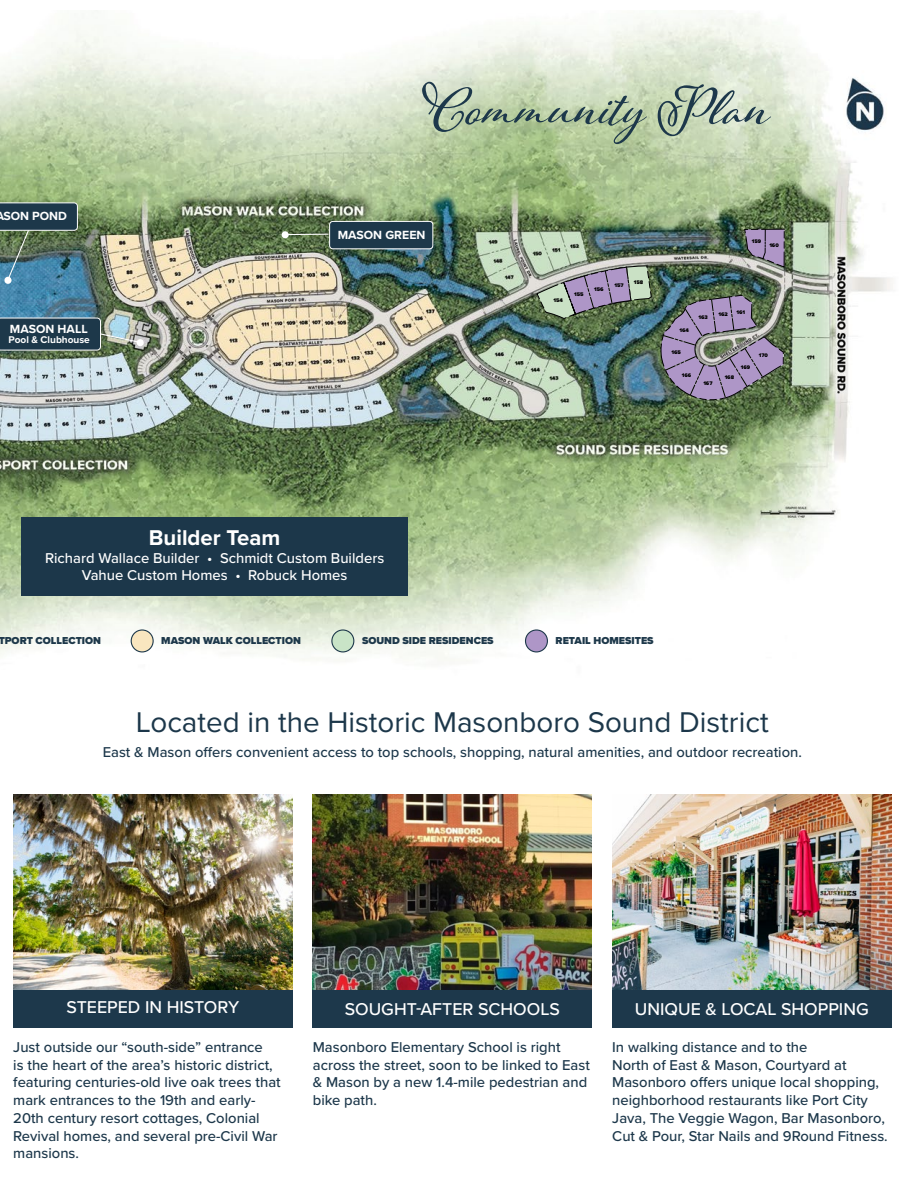
<style>
.page{position:relative;width:918px;height:1188px;background:#fff}
.page>*{position:absolute;margin:0;border:0;box-sizing:border-box;transform-origin:0 0}
.t1{font:700 66.45px "Adorn S Pomander";color:#1d384b}
.t2{font:29.55px "Proxima Nova";color:#1c374a}
.t3{font:700 22.2px "Proxima Nova";color:#fff}
.t4{font:500 17.7px "Proxima Nova";color:#fff}
.t5{font:500 14.85px/17.7px "Proxima Nova";color:#1c374a}
.t6{font:500 14.85px/17.7px "Proxima Nova";color:#fff;text-align:center}
.t7{font:700 12.3px "Proxima Nova";color:#fff}
.t8{font:900 10.5px "Proxima Nova";color:#1d384a}
.t9{font:700 10.05px "Proxima Nova";color:#fff}
.t10{font:900 5.4px "Proxima Nova";color:#010101}
</style>
<div class="page">
<img style="left:0;top:10px;width:893px;height:651px">
<svg style="left:0;top:318px;width:144px;height:33px;background:#4a616a"></svg>
<img style="left:0;top:202px;width:78px;height:82px">
<hr style="left:286px;top:234px;width:42px;height:1px;background:#fff">
<svg style="left:281px;top:231px;width:8px;height:8px"></svg>
<div style="left:330px;top:221px;width:103px;height:28px;background:#1d384a;border-radius:3px"></div>
<div style="left:329px;top:221px;width:104px;height:28px;border:1px solid #fff;border-radius:3px"></div>
<svg style="left:537px;top:265px;width:115px;height:54px;background:#969a99"></svg>
<svg style="left:744px;top:229px;width:41px;height:38px;background:#9a8aa8"></svg>
<img style="left:661px;top:295px;width:123px;height:105px">
<div style="left:131px;top:630px;width:22px;height:22px;background:#f9e6bf;border-radius:50%"></div>
<div style="left:131px;top:629px;width:23px;height:23px;border:1px solid #1d384a;border-radius:50%"></div>
<div style="left:332px;top:630px;width:22px;height:22px;background:#c9e4c7;border-radius:50%"></div>
<div style="left:331px;top:629px;width:23px;height:23px;border:1px solid #1d384a;border-radius:50%"></div>
<div style="left:526px;top:630px;width:21px;height:22px;background:#ae96c7;border-radius:50%"></div>
<div style="left:525px;top:629px;width:23px;height:23px;border:1px solid #1d384a;border-radius:50%"></div>
<img style="left:13px;top:795px;width:279px;height:195px">
<div style="left:13px;top:990px;width:279px;height:38px;background:#1d384b"></div>
<img style="left:612px;top:795px;width:279px;height:195px">
<div style="left:612px;top:990px;width:279px;height:38px;background:#1d384b"></div>
<img style="left:313px;top:795px;width:279px;height:195px">
<div style="left:313px;top:990px;width:279px;height:38px;background:#1d384b"></div>
<div style="left:21px;top:517px;width:387px;height:79px;background:#1c374a"></div>
<p class="t7" style="left:3px;top:207px;width:65px">SON POND</p>
<p class="t7" style="left:10px;top:319px;width:79px">MASON HALL</p>
<p class="t9" style="left:9px;top:333px;width:83px">Pool &amp; Clubhouse</p>
<h1 class="t1" style="left:422px;top:60px;width:349px">Community Plan</h1>
<p class="t7" style="left:338px;top:225px;width:89px">MASON GREEN</p>
<p class="t10" style="left:553px;top:296px;width:11px">154</p>
<p class="t10" style="left:574px;top:290px;width:11px">155</p>
<p class="t10" style="left:594px;top:285px;width:11px">156</p>
<p class="t10" style="left:615px;top:281px;width:11px">157</p>
<p class="t10" style="left:634px;top:279px;width:11px">158</p>
<p class="t10" style="left:752px;top:237px;width:11px">159</p>
<p class="t10" style="left:769px;top:241px;width:11px">160</p>
<p class="t10" style="left:698px;top:314px;width:11px">163</p>
<p class="t10" style="left:680px;top:327px;width:11px">164</p>
<p class="t10" style="left:672px;top:349px;width:11px">165</p>
<p class="t10" style="left:682px;top:371px;width:11px">166</p>
<p class="t10" style="left:718px;top:310px;width:11px">162</p>
<p class="t10" style="left:737px;top:308px;width:10px">161</p>
<p class="t10" style="left:741px;top:363px;width:11px">169</p>
<p class="t10" style="left:725px;top:373px;width:11px">168</p>
<p class="t10" style="left:759px;top:351px;width:11px">170</p>
<p class="t10" style="left:703px;top:380px;width:11px">167</p>
<h3 class="t3" style="left:149px;top:521px;width:133px">Builder Team</h3>
<p class="t6" style="left:45px;top:548px;width:341px">Richard Wallace Builder • Schmidt Custom Builders<br>Vahue Custom Homes • Robuck Homes</p>
<p class="t8" style="left:-2px;top:633px;width:104px">TPORT COLLECTION</p>
<p class="t8" style="left:161px;top:633px;width:141px">MASON WALK COLLECTION</p>
<p class="t8" style="left:362px;top:633px;width:133px">SOUND SIDE RESIDENCES</p>
<p class="t8" style="left:556px;top:633px;width:100px">RETAIL HOMESITES</p>
<h2 class="t2" style="left:136px;top:700px;width:634px">Located in the Historic Masonboro Sound District</h2>
<p class="t5" style="left:103px;top:743px;width:701px">East &amp; Mason offers convenient access to top schools, shopping, natural amenities, and outdoor recreation.</p>
<p class="t4" style="left:66px;top:994px;width:174px">STEEPED IN HISTORY</p>
<p class="t5" style="left:13px;top:1038px;width:269px">Just outside our “south-side” entrance<br>is the heart of the area’s historic district, featuring centuries-old live oak trees that mark entrances to the 19th and early-20th century resort cottages, Colonial Revival homes, and several pre-Civil War mansions.</p>
<p class="t4" style="left:345px;top:996px;width:217px">SOUGHT-AFTER SCHOOLS</p>
<p class="t5" style="left:313px;top:1038px;width:279px">Masonboro Elementary School is right across the street, soon to be linked to East &amp; Mason by a new 1.4-mile pedestrian and bike path.</p>
<p class="t4" style="left:635px;top:996px;width:235px">UNIQUE &amp; LOCAL SHOPPING</p>
<p class="t5" style="left:612px;top:1038px;width:277px">In walking distance and to the<br>North of East &amp; Mason, Courtyard at Masonboro offers unique local shopping, neighborhood restaurants like Port City Java, The Veggie Wagon, Bar Masonboro, Cut &amp; Pour, Star Nails and 9Round Fitness.</p>
</div>
